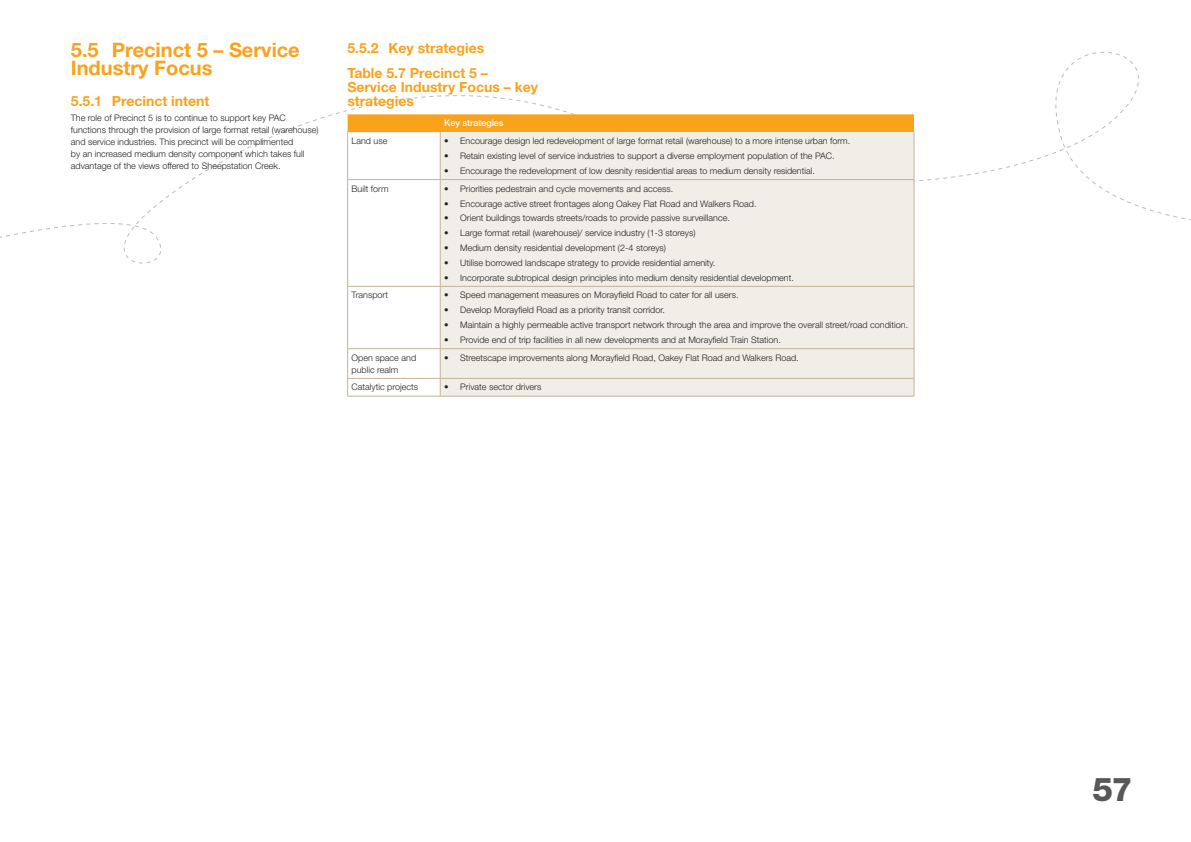
<style>
.page{position:relative;width:1191px;height:842px;background:#fff}
.page>*{position:absolute;margin:0;border:0;box-sizing:border-box;transform-origin:0 0}
.t1{font:800 32.8px "Helvetica Neue LT Std";color:#57585a}
.Head2{font:700 20px/18px "Helvetica Neue LT Std";color:#f9a21c}
.Head3{font:700 14px/14px "Helvetica Neue LT Std";color:#f9a21c}
.Body{font:300 9px/12px "Helvetica Neue LT Std";color:#231f20}
.Body-2{font:500 9px "Helvetica Neue LT Std";color:#fff}
</style>
<div class="page">
<svg style="left:123px;top:241px;width:38px;height:23px"></svg>
<svg style="left:1055px;top:51px;width:84px;height:68px"></svg>
<svg style="left:0;top:120px;width:1191px;height:121px"></svg>
<div style="left:347px;top:114px;width:567px;height:18px;background:#f9a21c"></div>
<div style="left:441px;top:132px;width:472px;height:264px;background:#f1ede7"></div>
<hr style="left:347px;top:132px;width:1px;height:47px;background:#c3b49b">
<hr style="left:440px;top:132px;width:1px;height:47px;background:#c3b49b">
<hr style="left:913px;top:132px;width:1px;height:47px;background:#c3b49b">
<hr style="left:347px;top:179px;width:93px;height:1px;background:#c3b49b">
<hr style="left:347px;top:180px;width:1px;height:106px;background:#c3b49b">
<hr style="left:440px;top:179px;width:474px;height:1px;background:#c3b49b">
<hr style="left:440px;top:180px;width:1px;height:106px;background:#c3b49b">
<hr style="left:913px;top:180px;width:1px;height:106px;background:#c3b49b">
<hr style="left:347px;top:286px;width:93px;height:1px;background:#c3b49b">
<hr style="left:347px;top:287px;width:1px;height:61px;background:#c3b49b">
<hr style="left:440px;top:286px;width:474px;height:1px;background:#c3b49b">
<hr style="left:440px;top:287px;width:1px;height:61px;background:#c3b49b">
<hr style="left:913px;top:287px;width:1px;height:61px;background:#c3b49b">
<hr style="left:347px;top:348px;width:93px;height:1px;background:#c3b49b">
<hr style="left:440px;top:348px;width:474px;height:1px;background:#c3b49b">
<hr style="left:347px;top:378px;width:93px;height:1px;background:#c3b49b">
<svg style="left:347px;top:349px;width:1px;height:47px"></svg>
<hr style="left:440px;top:378px;width:474px;height:1px;background:#c3b49b">
<svg style="left:440px;top:349px;width:1px;height:47px"></svg>
<svg style="left:913px;top:349px;width:1px;height:47px"></svg>
<hr style="left:347px;top:396px;width:93px;height:1px;background:#c3b49b">
<hr style="left:440px;top:396px;width:474px;height:1px;background:#c3b49b">
<p class="Head2" style="left:71px;top:40px;width:230px">5.5 Precinct 5 – Service<br>Industry Focus</p>
<p class="Head3" style="left:71px;top:94px;width:140px">5.5.1 Precinct intent</p>
<p class="Body" style="left:71px;top:111px;width:249px">The role of Precinct 5 is to continue to support key PAC functions through the provision of large format retail (warehouse) and service industries. This precinct will be complimented<br>by an increased medium density component which takes full advantage of the views offered to Sheepstation Creek.</p>
<p class="Head3" style="left:347px;top:40px;width:138px">5.5.2 Key strategies</p>
<p class="Head3" style="left:347px;top:66px;width:192px">Table 5.7 Precinct 5 –<br>Service Industry Focus – key strategies</p>
<p class="Body-2" style="left:444px;top:118px;width:61px">Key strategies</p>
<p class="Body" style="left:351px;top:135px;width:37px">Land use</p>
<p class="Body" style="left:444px;top:135px;width:407px">• Encourage design led redevelopment of large format retail (warehouse) to a more intense urban form.</p>
<p class="Body" style="left:444px;top:150px;width:392px">• Retain existing level of service industries to support a diverse employment population of the PAC.</p>
<p class="Body" style="left:444px;top:164px;width:372px">• Encourage the redevelopment of low desnity residential areas to medium density residential.</p>
<p class="Body" style="left:351px;top:182px;width:38px">Built form</p>
<p class="Body" style="left:444px;top:182px;width:231px">• Priorities pedestrain and cycle movements and access.</p>
<p class="Body" style="left:444px;top:197px;width:314px">• Encourage active street frontages along Oakey Flat Road and Walkers Road.</p>
<p class="Body" style="left:444px;top:212px;width:287px">• Orient buildings towards streets/roads to provide passive surveillance.</p>
<p class="Body" style="left:444px;top:227px;width:253px">• Large format retail (warehouse)/ service industry (1-3 storeys)</p>
<p class="Body" style="left:444px;top:242px;width:223px">• Medium density residential development (2-4 storeys)</p>
<p class="Body" style="left:444px;top:256px;width:273px">• Utilise borrowed landscape strategy to provide residential amenity.</p>
<p class="Body" style="left:444px;top:271px;width:351px">• Incorporate subtropical design principles into medium density residential development.</p>
<p class="Body" style="left:351px;top:289px;width:38px">Transport</p>
<p class="Body" style="left:444px;top:289px;width:296px">• Speed management measures on Morayfield Road to cater for all users.</p>
<p class="Body" style="left:444px;top:304px;width:222px">• Develop Morayfield Road as a priority transit corridor.</p>
<p class="Body" style="left:444px;top:319px;width:465px">• Maintain a highly permeable active transport network through the area and improve the overall street/road condition.</p>
<p class="Body" style="left:444px;top:334px;width:338px">• Provide end of trip facilities in all new developments and at Morayfield Train Station.</p>
<p class="Body" style="left:351px;top:351px;width:66px">Open space and public realm</p>
<p class="Body" style="left:444px;top:351px;width:356px">• Streetscape improvements along Morayfield Road, Oakey Flat Road and Walkers Road.</p>
<p class="Body" style="left:351px;top:381px;width:68px">Catalytic projects</p>
<p class="Body" style="left:444px;top:381px;width:99px">• Private sector drivers</p>
<h1 class="t1" style="left:1092px;top:770px;width:42px">57</h1>
</div>
